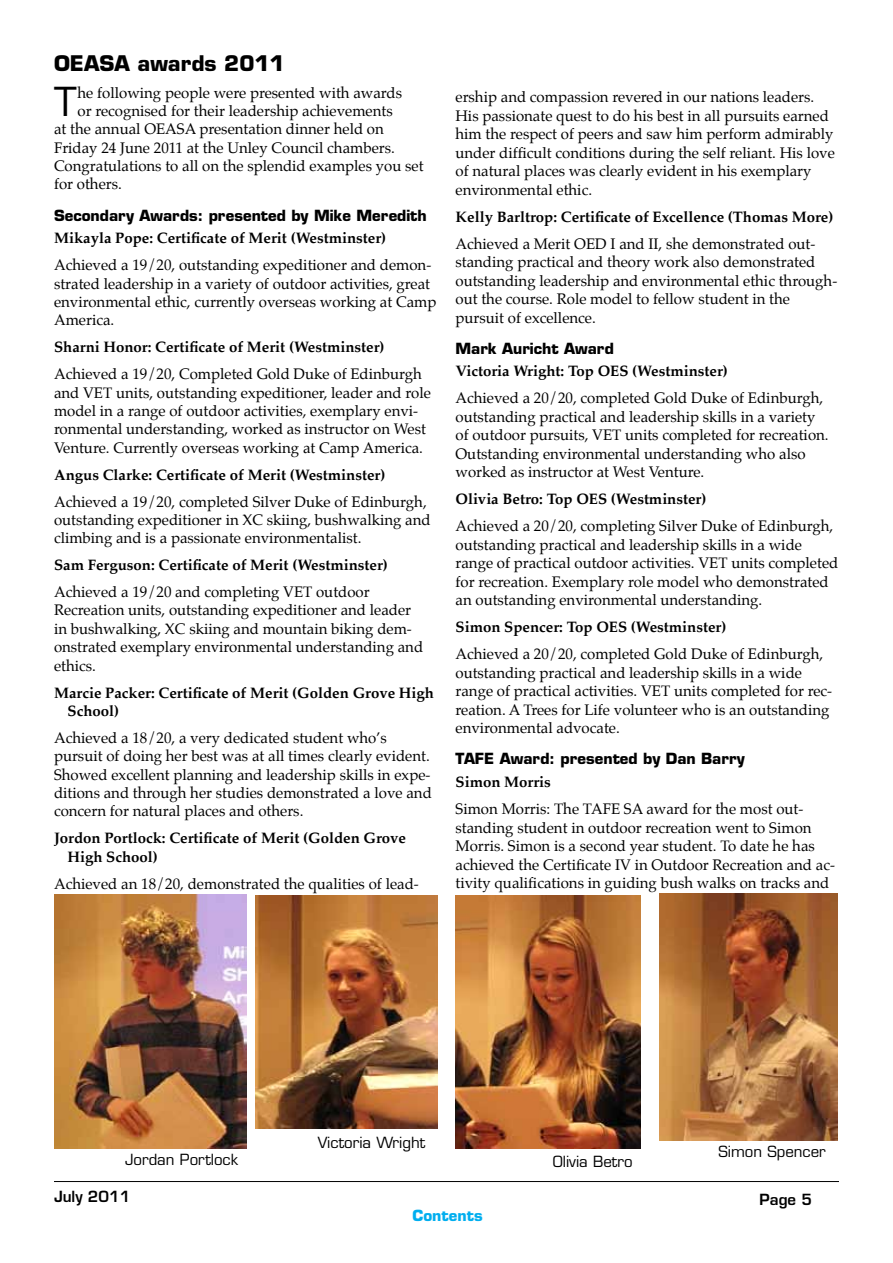
<style>
.page{position:relative;width:893px;height:1263px;background:#fff}
.page>*{position:absolute;margin:0;border:0;box-sizing:border-box;transform-origin:0 0}
.t1{font:39px "Eurostile";color:#000}
.t2{font:700 21px "Eurostile";color:#000}
.t3{font:15px/18.5px "Palatino";color:#000}
.t4{font:700 15px/18.5px "Palatino";color:#000}
.t5{font:700 15px "Eurostile";color:#000}
.t6{font:15px "Eurostile";color:#000}
.t7{font:600 15px "Eurostile";color:#000}
.t8{font:700 15px "Eurostile";color:#00aeef}
</style>
<div class="page">
<hr style="left:54px;top:1181px;width:785px;height:1px;background:#000">
<img style="left:54px;top:895px;width:193px;height:253px">
<img style="left:255px;top:895px;width:182px;height:233px">
<img style="left:455px;top:895px;width:186px;height:253px">
<img style="left:659px;top:894px;width:178px;height:246px">
<h2 class="t2" style="left:54px;top:50px;width:232px">OEASA awards 2011</h2>
<h1 class="t1" style="left:54px;top:78px;width:24px">T</h1>
<p class="t3" style="left:78px;top:83px;width:326px">he following people were presented with awards</p>
<p class="t3" style="left:78px;top:101px;width:317px">or recognised for their leadership achievements</p>
<p class="t3" style="left:54px;top:120px;width:331px">at the annual OEASA presentation dinner held on</p>
<p class="t3" style="left:54px;top:138px;width:342px">Friday 24 June 2011 at the Unley Council chambers.</p>
<p class="t3" style="left:54px;top:157px;width:371px">Congratulations to all on the splendid examples you set</p>
<p class="t3" style="left:54px;top:175px;width:69px">for others.</p>
<p class="t5" style="left:54px;top:206px;width:374px">Secondary Awards: presented by Mike Meredith</p>
<p class="t4" style="left:54px;top:229px;width:334px">Mikayla Pope: Certificate of Merit (Westminster)</p>
<p class="t3" style="left:54px;top:256px;width:384px">Achieved a 19/20, outstanding expeditioner and demon&shy;strated leadership in a variety of outdoor activities, great environmental ethic, currently overseas working at Camp America.</p>
<p class="t4" style="left:54px;top:338px;width:332px">Sharni Honor: Certificate of Merit (Westminster)</p>
<p class="t3" style="left:54px;top:365px;width:378px">Achieved a 19/20, Completed Gold Duke of Edinburgh and VET units, outstanding expeditioner, leader and role model in a range of outdoor activities, exemplary envi&shy;ronmental understanding, worked as instructor on West Venture. Currently overseas working at Camp America.</p>
<p class="t4" style="left:54px;top:465px;width:333px">Angus Clarke: Certificate of Merit (Westminster)</p>
<p class="t3" style="left:54px;top:492px;width:378px">Achieved a 19/20, completed Silver Duke of Edinburgh, outstanding expeditioner in XC skiing, bushwalking and climbing and is a passionate environmentalist.</p>
<p class="t4" style="left:54px;top:555px;width:335px">Sam Ferguson: Certificate of Merit (Westminster)</p>
<p class="t3" style="left:54px;top:583px;width:371px">Achieved a 19/20 and completing VET outdoor Recreation units, outstanding expeditioner and leader in bushwalking, XC skiing and mountain biking dem&shy;onstrated exemplary environmental understanding and ethics.</p>
<p class="t4" style="left:68px;top:683px;width:368px;text-indent:-14px">Marcie Packer: Certificate of Merit (Golden Grove High<br>School)</p>
<p class="t3" style="left:54px;top:728px;width:379px">Achieved a 18/20, a very dedicated student who’s pursuit of doing her best was at all times clearly evident.<br>Showed excellent planning and leadership skills in expe&shy;ditions and through her studies demonstrated a love and concern for natural places and others.</p>
<p class="t4" style="left:68px;top:829px;width:340px;text-indent:-14px">Jordon Portlock: Certificate of Merit (Golden Grove<br>High School)</p>
<p class="t3" style="left:54px;top:874px;width:366px">Achieved an 18/20, demonstrated the qualities of lead-</p>
<p class="t3" style="left:455px;top:88px;width:381px">ership and compassion revered in our nations leaders.<br>His passionate quest to do his best in all pursuits earned him the respect of peers and saw him perform admirably under difficult conditions during the self reliant. His love of natural places was clearly evident in his exemplary environmental ethic.</p>
<p class="t4" style="left:455px;top:207px;width:379px">Kelly Barltrop: Certificate of Excellence (Thomas More)</p>
<p class="t3" style="left:455px;top:234px;width:383px">Achieved a Merit OED I and II, she demonstrated out&shy;standing practical and theory work also demonstrated outstanding leadership and environmental ethic through&shy;out the course. Role model to fellow student in the pursuit of excellence.</p>
<p class="t5" style="left:455px;top:339px;width:160px">Mark Auricht Award</p>
<p class="t4" style="left:455px;top:362px;width:274px">Victoria Wright: Top OES (Westminster)</p>
<p class="t3" style="left:455px;top:389px;width:375px">Achieved a 20/20, completed Gold Duke of Edinburgh, outstanding practical and leadership skills in a variety of outdoor pursuits, VET units completed for recreation.<br>Outstanding environmental understanding who also worked as instructor at West Venture.</p>
<p class="t4" style="left:455px;top:490px;width:252px">Olivia Betro: Top OES (Westminster)</p>
<p class="t3" style="left:455px;top:517px;width:384px">Achieved a 20/20, completing Silver Duke of Edinburgh, outstanding practical and leadership skills in a wide range of practical outdoor activities. VET units completed for recreation. Exemplary role model who demonstrated an outstanding environmental understanding.</p>
<p class="t4" style="left:455px;top:618px;width:272px">Simon Spencer: Top OES (Westminster)</p>
<p class="t3" style="left:455px;top:645px;width:378px">Achieved a 20/20, completed Gold Duke of Edinburgh, outstanding practical and leadership skills in a wide range of practical activities. VET units completed for rec&shy;reation. A Trees for Life volunteer who is an outstanding environmental advocate.</p>
<p class="t5" style="left:455px;top:750px;width:291px">TAFE Award: presented by Dan Barry</p>
<p class="t4" style="left:455px;top:772px;width:97px">Simon Morris</p>
<p class="t3" style="left:455px;top:800px;width:381px">Simon Morris: The TAFE SA award for the most out&shy;standing student in outdoor recreation went to Simon Morris. Simon is a second year student. To date he has achieved the Certificate IV in Outdoor Recreation and ac&shy;tivity qualifications in guiding bush walks on tracks and</p>
<p class="t6" style="left:125px;top:1151px;width:115px">Jordan Portlock</p>
<p class="t6" style="left:318px;top:1133px;width:109px">Victoria Wright</p>
<p class="t6" style="left:553px;top:1152px;width:81px">Olivia Betro</p>
<p class="t6" style="left:718px;top:1142px;width:109px">Simon Spencer</p>
<p class="t7" style="left:54px;top:1187px;width:78px">July 2011</p>
<p class="t7" style="left:760px;top:1190px;width:54px">Page 5</p>
<p class="t8" style="left:412px;top:1206px;width:72px">Contents</p>
</div>
